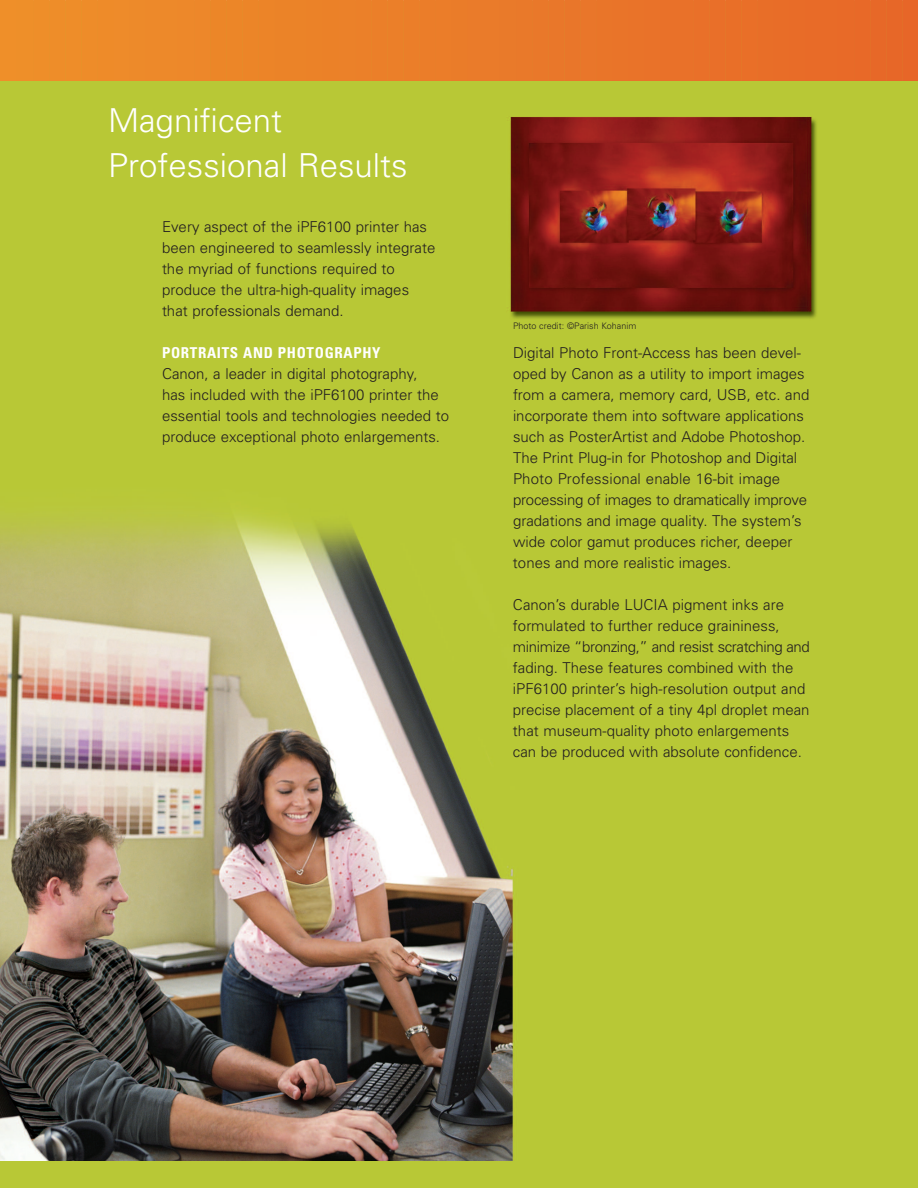
<style>
.page{position:relative;width:918px;height:1188px;background:#fff}
.page>*{position:absolute;margin:0;border:0;box-sizing:border-box;transform-origin:0 0}
.t1{font:300 33px/45px "Univers";color:#fff}
.t2{font:300 15px/21px "Univers";color:#231f20}
.t3{font:700 condensed 15px "Univers";letter-spacing:.045em;color:#fff}
.t4{font:300 9px "Univers";color:#231f20}
</style>
<div class="page">
<img style="left:0;top:2px;width:918px;height:1159px">
<div style="left:0;top:1161px;width:918px;height:27px;background:#b8c836"></div>
<hr style="left:0;top:0;width:1px;height:81px;background:#ef9029">
<hr style="left:7px;top:0;width:4px;height:81px;background:#ef8f29">
<hr style="left:23px;top:0;width:4px;height:81px;background:#ee8f29">
<hr style="left:39px;top:0;width:4px;height:81px;background:#ee8e29">
<hr style="left:56px;top:0;width:3px;height:81px;background:#ee8d29">
<hr style="left:72px;top:0;width:3px;height:81px;background:#ee8d29">
<hr style="left:88px;top:0;width:4px;height:81px;background:#ee8c29">
<hr style="left:104px;top:0;width:4px;height:81px;background:#ee8b29">
<hr style="left:120px;top:0;width:4px;height:81px;background:#ee8b2a">
<hr style="left:136px;top:0;width:4px;height:81px;background:#ed8a2a">
<hr style="left:152px;top:0;width:4px;height:81px;background:#ed892a">
<hr style="left:168px;top:0;width:4px;height:81px;background:#ed892a">
<hr style="left:184px;top:0;width:4px;height:81px;background:#ed882a">
<hr style="left:200px;top:0;width:4px;height:81px;background:#ed872a">
<hr style="left:217px;top:0;width:3px;height:81px;background:#ec8628">
<hr style="left:233px;top:0;width:3px;height:81px;background:#ec8628">
<hr style="left:249px;top:0;width:4px;height:81px;background:#ec8528">
<hr style="left:265px;top:0;width:4px;height:81px;background:#ec8428">
<hr style="left:281px;top:0;width:4px;height:81px;background:#eb8328">
<hr style="left:297px;top:0;width:4px;height:81px;background:#eb8328">
<hr style="left:313px;top:0;width:4px;height:81px;background:#eb8228">
<hr style="left:329px;top:0;width:4px;height:81px;background:#eb8128">
<hr style="left:345px;top:0;width:4px;height:81px;background:#eb8129">
<hr style="left:361px;top:0;width:4px;height:81px;background:#eb8029">
<hr style="left:378px;top:0;width:3px;height:81px;background:#eb7f29">
<hr style="left:394px;top:0;width:3px;height:81px;background:#eb7f29">
<hr style="left:410px;top:0;width:3px;height:81px;background:#eb7e29">
<hr style="left:426px;top:0;width:4px;height:81px;background:#eb7d29">
<hr style="left:442px;top:0;width:4px;height:81px;background:#eb7d29">
<hr style="left:458px;top:0;width:4px;height:81px;background:#ea7c29">
<hr style="left:474px;top:0;width:4px;height:81px;background:#ea7b2a">
<hr style="left:490px;top:0;width:4px;height:81px;background:#ea7b2a">
<hr style="left:506px;top:0;width:4px;height:81px;background:#e97a2a">
<hr style="left:522px;top:0;width:4px;height:81px;background:#e9792a">
<hr style="left:538px;top:0;width:4px;height:81px;background:#e9782a">
<hr style="left:555px;top:0;width:3px;height:81px;background:#e9772a">
<hr style="left:571px;top:0;width:3px;height:81px;background:#e9762a">
<hr style="left:587px;top:0;width:4px;height:81px;background:#e9762a">
<hr style="left:603px;top:0;width:4px;height:81px;background:#e97529">
<hr style="left:619px;top:0;width:4px;height:81px;background:#e97429">
<hr style="left:635px;top:0;width:4px;height:81px;background:#e97329">
<hr style="left:651px;top:0;width:4px;height:81px;background:#e97229">
<hr style="left:667px;top:0;width:4px;height:81px;background:#e97129">
<hr style="left:683px;top:0;width:4px;height:81px;background:#e97129">
<hr style="left:699px;top:0;width:4px;height:81px;background:#e97029">
<hr style="left:716px;top:0;width:3px;height:81px;background:#e96f29">
<hr style="left:732px;top:0;width:3px;height:81px;background:#e96f28">
<hr style="left:748px;top:0;width:4px;height:81px;background:#e96f28">
<hr style="left:764px;top:0;width:4px;height:81px;background:#e86e28">
<hr style="left:780px;top:0;width:4px;height:81px;background:#e86d28">
<hr style="left:796px;top:0;width:4px;height:81px;background:#e86c28">
<hr style="left:812px;top:0;width:4px;height:81px;background:#e86b28">
<hr style="left:828px;top:0;width:4px;height:81px;background:#e86b28">
<hr style="left:844px;top:0;width:4px;height:81px;background:#e86a28">
<hr style="left:860px;top:0;width:4px;height:81px;background:#e86928">
<hr style="left:877px;top:0;width:3px;height:81px;background:#e76828">
<hr style="left:893px;top:0;width:3px;height:81px;background:#e76728">
<hr style="left:909px;top:0;width:4px;height:81px;background:#e76628">
<hr style="left:917px;top:0;width:1px;height:81px;background:#e76628">
<h1 class="t1" style="left:108px;top:101px;width:301px">Magnificent<br>Professional Results</h1>
<p class="t2" style="left:162px;top:218px;width:275px">Every aspect of the iPF6100 printer has been engineered to seamlessly integrate the myriad of functions required to produce the ultra-high-quality images that professionals demand.</p>
<p class="t3" style="left:162px;top:348px;width:220px">PORTRAITS AND PHOTOGRAPHY</p>
<p class="t2" style="left:162px;top:365px;width:289px">Canon, a leader in digital photography,<br>has included with the iPF6100 printer the essential tools and technologies needed to produce exceptional photo enlargements.</p>
<p class="t4" style="left:513px;top:323px;width:125px">Photo credit: ©Parish Kohanim</p>
<p class="t2" style="left:513px;top:344px;width:298px">Digital Photo Front-Access has been devel&shy;oped by Canon as a utility to import images from a camera, memory card, USB, etc. and incorporate them into software applications such as PosterArtist and Adobe Photoshop.<br>The Print Plug-in for Photoshop and Digital Photo Professional enable 16-bit image processing of images to dramatically improve gradations and image quality. The system’s wide color gamut produces richer, deeper tones and more realistic images.</p>
<p class="t2" style="left:513px;top:596px;width:298px">Canon’s durable LUCIA pigment inks are formulated to further reduce graininess, minimize “bronzing,” and resist scratching and fading. These features combined with the iPF6100 printer’s high-resolution output and precise placement of a tiny 4pl droplet mean that museum-quality photo enlargements can be produced with absolute confidence.</p>
</div>
